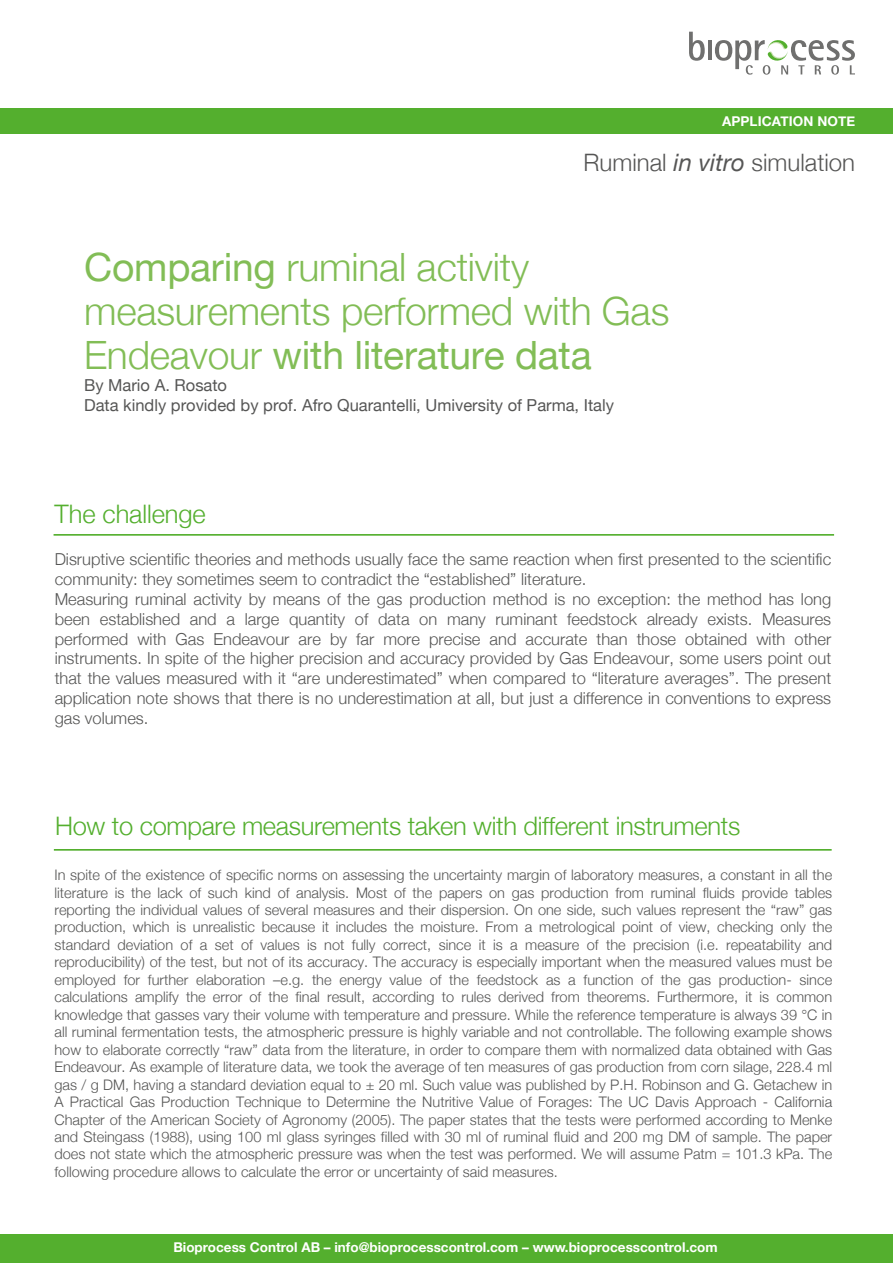
<style>
.page{position:relative;width:893px;height:1263px;background:#fff}
.page>*{position:absolute;margin:0;border:0;box-sizing:border-box;transform-origin:0 0}
.t1{font:300 39px/43.8px "Helvetica Neue";letter-spacing:-.005em;color:#82bd56}
.t2{font:300 25.5px "Helvetica Neue";letter-spacing:-.015em;color:#54af2e}
.t3{font:300 24px "Helvetica Neue";color:#565655}
.t4{font:300 16.5px/19.8px "Helvetica Neue";color:#565655}
.t5{font:16.5px/19.8px "Helvetica Neue";color:#565655}
.t6{font:300 14.55px/17.4px "Helvetica Neue";color:#565655;text-align:justify}
.t7{font:700 13.5px "Helvetica Neue";color:#fff}
.s1{font-weight:400;font-style:italic}
.s2{font-weight:400}
</style>
<div class="page">
<svg style="left:689px;top:32px;width:16px;height:29px"></svg>
<hr style="left:708px;top:41px;width:4px;height:19px;background:#6f6f6e">
<svg style="left:715px;top:40px;width:140px;height:35px"></svg>
<div style="left:0;top:109px;width:893px;height:25px;background:#54af2e"></div>
<div style="left:0;top:1234px;width:893px;height:29px;background:#54af2e"></div>
<hr style="left:54px;top:849px;width:778px;height:2px;background:#54af2e">
<hr style="left:54px;top:534px;width:780px;height:2px;background:#54af2e">
<p class="t7" style="left:722px;top:110px;width:135px">APPLICATION NOTE</p>
<h3 class="t3" style="left:584px;top:143px;width:273px">Ruminal <span class="s1">in vitro</span> simulation</h3>
<h1 class="t1" style="left:84px;top:243px;width:587px"><span class="s2">Comparing</span> ruminal activity measurements performed with Gas<br>Endeavour <span class="s2">with literature data</span></h1>
<p class="t5" style="left:84px;top:376px;width:531px">By Mario A. Rosato<br>Data kindly provided by prof. Afro Quarantelli, Umiversity of Parma, Italy</p>
<h2 class="t2" style="left:55px;top:493px;width:153px">The challenge</h2>
<p class="t4" style="left:55px;top:549px;width:778px">Disruptive scientific theories and methods usually face the same reaction when first presented to the scientific community: they sometimes seem to contradict the “established” literature.<br>Measuring ruminal activity by means of the gas production method is no exception: the method has long been established and a large quantity of data on many ruminant feedstock already exists. Measures performed with Gas Endeavour are by far more precise and accurate than those obtained with other instruments. In spite of the higher precision and accuracy provided by Gas Endeavour, some users point out that the values measured with it “are underestimated” when compared to “literature averages”. The present application note shows that there is no underestimation at all, but just a difference in conventions to express gas volumes.</p>
<h2 class="t2" style="left:55px;top:805px;width:687px">How to compare measurements taken with different instruments</h2>
<p class="t6" style="left:55px;top:865px;width:779px">In spite of the existence of specific norms on assessing the uncertainty margin of laboratory measures, a constant in all the literature is the lack of such kind of analysis. Most of the papers on gas production from ruminal fluids provide tables reporting the individual values of several measures and their dispersion. On one side, such values represent the “raw” gas production, which is unrealistic because it includes the moisture. From a metrological point of view, checking only the standard deviation of a set of values is not fully correct, since it is a measure of the precision (i.e. repeatability and reproducibility) of the test, but not of its accuracy. The accuracy is especially important when the measured values must be employed for further elaboration –e.g. the energy value of the feedstock as a function of the gas production- since calculations amplify the error of the final result, according to rules derived from theorems. Furthermore, it is common knowledge that gasses vary their volume with temperature and pressure. While the reference temperature is always 39 °C in all ruminal fermentation tests, the atmospheric pressure is highly variable and not controllable. The following example shows how to elaborate correctly “raw” data from the literature, in order to compare them with normalized data obtained with Gas Endeavour. As example of literature data, we took the average of ten measures of gas production from corn silage, 228.4 ml gas / g DM, having a standard deviation equal to ± 20 ml. Such value was published by P.H. Robinson and G. Getachew in A Practical Gas Production Technique to Determine the Nutritive Value of Forages: The UC Davis Approach - California Chapter of the American Society of Agronomy (2005). The paper states that the tests were performed according to Menke and Steingass (1988), using 100 ml glass syringes filled with 30 ml of ruminal fluid and 200 mg DM of sample. The paper does not state which the atmospheric pressure was when the test was performed. We will assume Patm = 101.3 kPa. The following procedure allows to calculate the error or uncertainty of said measures.</p>
<p class="t7" style="left:173px;top:1237px;width:546px">Bioprocess Control AB – info@bioprocesscontrol.com – www.bioprocesscontrol.com</p>
</div>
